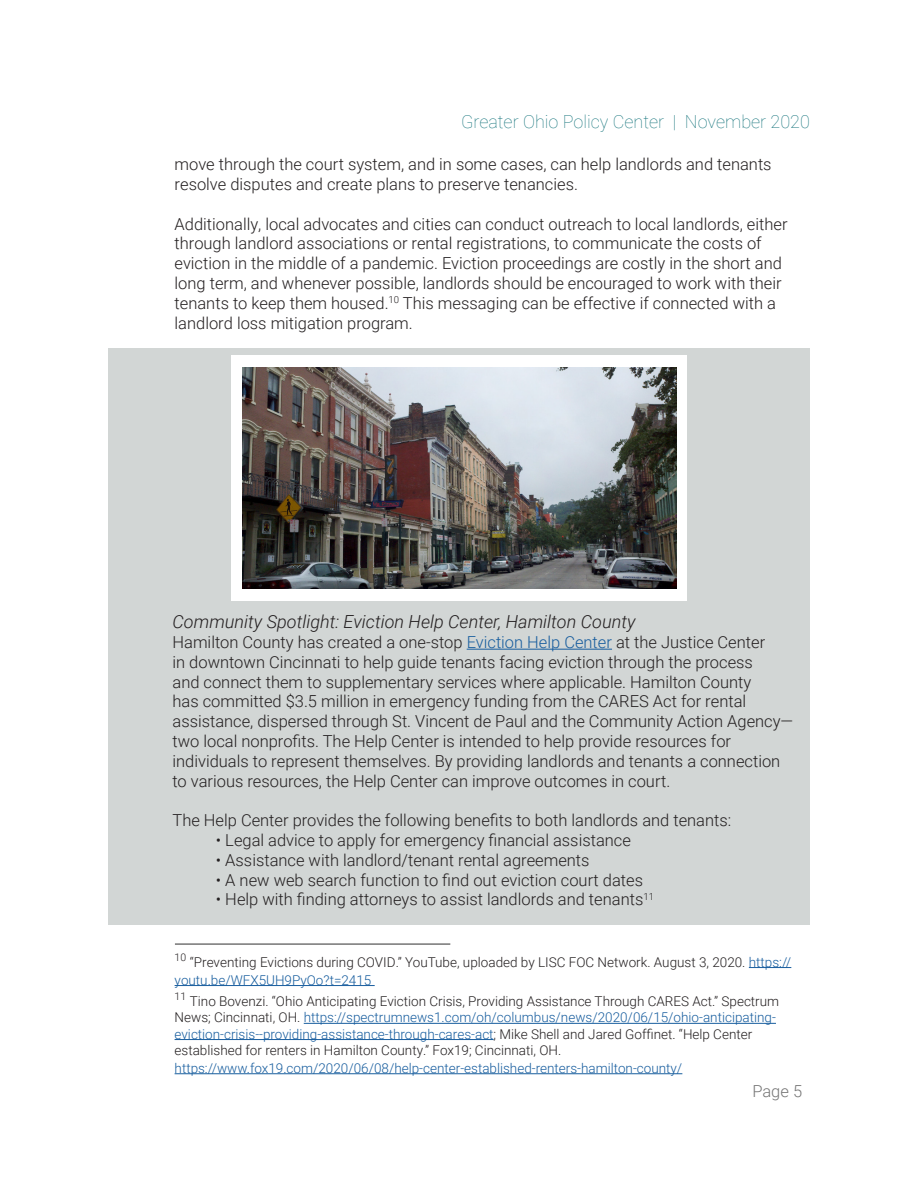
<style>
.page{position:relative;width:918px;height:1188px;background:#fff}
.page>*{position:absolute;margin:0;border:0;box-sizing:border-box;transform-origin:0 0}
.t1{font:italic 300 18px "Roboto";color:#231f20}
.t2{font:100 18px "Roboto";color:#15747c}
.t3{font:300 16.5px/19.8px "Roboto";color:#231f20}
.t4{font:300 16.5px "Roboto";color:#757575}
.t5{font:300 13.5px/16.2px "Roboto";color:#231f20}
.t6{font:300 13.5px "Roboto";color:#175d9e}
.s1{color:#175d9e}
</style>
<div class="page">
<div style="left:108px;top:348px;width:702px;height:577px;background:#d2d6d5"></div>
<hr style="left:467px;top:649px;width:145px;height:1px;background:#175d9e">
<div style="left:232px;top:355px;width:455px;height:246px;background:#fff"></div>
<img style="left:243px;top:367px;width:434px;height:221px">
<hr style="left:749px;top:967px;width:42px;height:1px;background:#175d9e">
<hr style="left:175px;top:985px;width:200px;height:1px;background:#175d9e">
<hr style="left:304px;top:1023px;width:472px;height:1px;background:#175d9e">
<hr style="left:175px;top:1039px;width:319px;height:1px;background:#175d9e">
<hr style="left:175px;top:1073px;width:507px;height:1px;background:#175d9e">
<hr style="left:175px;top:943px;width:275px;height:2px;background:#757575">
<p class="t2" style="left:461px;top:109px;width:350px">Greater Ohio Policy Center | November 2020</p>
<p class="t3" style="left:175px;top:154px;width:599px">move through the court system, and in some cases, can help landlords and tenants resolve disputes and create plans to preserve tenancies.</p>
<p class="t3" style="left:175px;top:213px;width:614px">Additionally, local advocates and cities can conduct outreach to local landlords, either through landlord associations or rental registrations, to communicate the costs of eviction in the middle of a pandemic. Eviction proceedings are costly in the short and long term, and whenever possible, landlords should be encouraged to work with their tenants to keep them housed.<sup>10</sup> This messaging can be effective if connected with a landlord loss mitigation program.</p>
<p class="t1" style="left:172px;top:609px;width:464px">Community Spotlight: Eviction Help Center, Hamilton County</p>
<p class="t3" style="left:172px;top:632px;width:622px">Hamilton County has created a one-stop <span class="s1">Eviction Help Center</span> at the Justice Center<br>in downtown Cincinnati to help guide tenants facing eviction through the process<br>and connect them to supplementary services where applicable. Hamilton County<br>has committed $3.5 million in emergency funding from the CARES Act for rental assistance, dispersed through St. Vincent de Paul and the Community Action Agency— two local nonprofits. The Help Center is intended to help provide resources for individuals to represent themselves. By providing landlords and tenants a connection to various resources, the Help Center can improve outcomes in court.</p>
<p class="t3" style="left:172px;top:810px;width:560px">The Help Center provides the following benefits to both landlords and tenants:</p>
<p class="t3" style="left:216px;top:830px;width:416px">• Legal advice to apply for emergency financial assistance</p>
<p class="t3" style="left:216px;top:849px;width:375px">• Assistance with landlord/tenant rental agreements</p>
<p class="t3" style="left:216px;top:869px;width:429px">• A new web search function to find out eviction court dates</p>
<p class="t3" style="left:216px;top:889px;width:440px">• Help with finding attorneys to assist landlords and tenants<sup>11</sup></p>
<p class="t5" style="left:175px;top:952px;width:618px;line-height:18px"><sup>10</sup> “Preventing Evictions during COVID.” YouTube, uploaded by LISC FOC Network. August 3, 2020. <span class="s1">https:// youtu.be/WFX5UH9PyOo?t=2415</span></p>
<p class="t5" style="left:175px;top:993px;width:606px"><sup>11</sup> Tino Bovenzi. “Ohio Anticipating Eviction Crisis, Providing Assistance Through CARES Act.” Spectrum News; Cincinnati, OH. <span class="s1">https://spectrumnews1.com/oh/columbus/news/2020/06/15/ohio-anticipating&shy;eviction-crisis--providing-assistance-through-cares-act</span>; Mike Shell and Jared Goffinet. “Help Center established for renters in Hamilton County.” Fox19; Cincinnati, OH.</p>
<p class="t6" style="left:175px;top:1059px;width:509px">https://www.fox19.com/2020/06/08/help-center-established-renters-hamilton-county/</p>
<p class="t4" style="left:752px;top:1080px;width:51px">Page 5</p>
</div>
